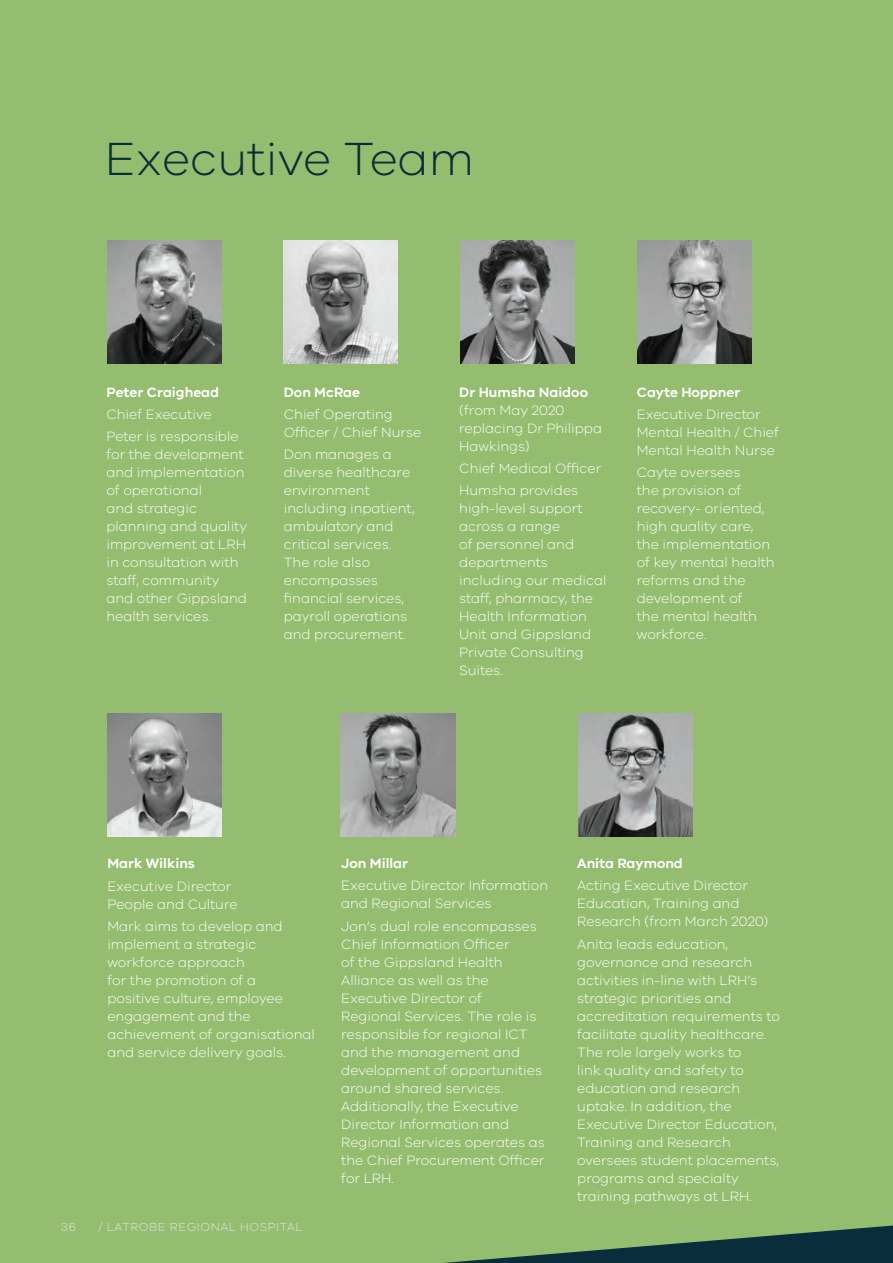
<style>
.page{position:relative;width:893px;height:1263px;background:#95bd70}
.page>*{position:absolute;margin:0;border:0;box-sizing:border-box;transform-origin:0 0}
.Heading_1-green{font:300 48px "VIC";color:#0a2d3b}
.Body_Text-black{font:300 13.95px/18px "VIC";color:#fff}
.Body_Text-black-2{font:600 13.95px "VIC";color:#fff}
.t1{font:300 12px "VIC";letter-spacing:.05em;color:#e4e5e7}
.s1{font-weight:600}
</style>
<div class="page">
<img style="left:107px;top:240px;width:114px;height:124px">
<img style="left:107px;top:713px;width:114px;height:124px">
<img style="left:341px;top:713px;width:114px;height:124px">
<img style="left:578px;top:713px;width:114px;height:124px">
<img style="left:283px;top:240px;width:115px;height:124px">
<img style="left:460px;top:240px;width:114px;height:124px">
<img style="left:638px;top:240px;width:114px;height:124px">
<svg style="left:443px;top:1225px;width:450px;height:38px"></svg>
<p class="Heading_1-green" style="left:105px;top:130px;width:371px">Executive Team</p>
<p class="Body_Text-black-2" style="left:106px;top:383px;width:114px">Peter Craighead</p>
<p class="Body_Text-black" style="left:106px;top:405px;width:107px">Chief Executive</p>
<p class="Body_Text-black" style="left:106px;top:427px;width:142px">Peter is responsible for the development and implementation of operational<br>and strategic planning and quality improvement at LRH in consultation with staff, community and other Gippsland health services.</p>
<p class="Body_Text-black-2" style="left:284px;top:383px;width:78px">Don McRae</p>
<p class="Body_Text-black" style="left:284px;top:405px;width:139px">Chief Operating<br>Officer / Chief Nurse</p>
<p class="Body_Text-black" style="left:284px;top:445px;width:132px">Don manages a diverse healthcare environment including inpatient, ambulatory and critical services.<br>The role also encompasses financial services, payroll operations and procurement.</p>
<p class="Body_Text-black" style="left:459px;top:382px;width:144px"><span class="s1">Dr Humsha Naidoo </span>(from May 2020 replacing Dr Philippa<br>Hawkings)</p>
<p class="Body_Text-black" style="left:459px;top:459px;width:144px">Chief Medical Officer</p>
<p class="Body_Text-black" style="left:459px;top:481px;width:149px">Humsha provides high-level support across a range<br>of personnel and departments including our medical staff, pharmacy, the<br>Health Information<br>Unit and Gippsland<br>Private Consulting<br>Suites.</p>
<p class="Body_Text-black-2" style="left:637px;top:383px;width:105px">Cayte Hoppner</p>
<p class="Body_Text-black" style="left:637px;top:405px;width:144px">Executive Director<br>Mental Health / Chief<br>Mental Health Nurse</p>
<p class="Body_Text-black" style="left:637px;top:463px;width:139px">Cayte oversees<br>the provision of recovery- oriented, high quality care, the implementation of key mental health reforms and the development of<br>the mental health workforce.</p>
<p class="Body_Text-black-2" style="left:107px;top:855px;width:89px">Mark Wilkins</p>
<p class="Body_Text-black" style="left:107px;top:876px;width:132px">Executive Director<br>People and Culture</p>
<p class="Body_Text-black" style="left:107px;top:916px;width:209px">Mark aims to develop and implement a strategic workforce approach<br>for the promotion of a<br>positive culture, employee engagement and the achievement of organisational and service delivery goals.</p>
<p class="t1" style="left:61px;top:1220px;width:17px">36</p>
<p class="t1" style="left:99px;top:1220px;width:206px">/ LATROBE REGIONAL HOSPITAL</p>
<p class="Body_Text-black-2" style="left:341px;top:855px;width:69px">Jon Millar</p>
<p class="Body_Text-black" style="left:341px;top:876px;width:208px">Executive Director Information and Regional Services</p>
<p class="Body_Text-black" style="left:341px;top:916px;width:205px">Jon’s dual role encompasses<br>Chief Information Officer<br>of the Gippsland Health<br>Alliance as well as the<br>Executive Director of<br>Regional Services. The role is responsible for regional ICT and the management and development of opportunities around shared services.<br>Additionally, the Executive<br>Director Information and<br>Regional Services operates as the Chief Procurement Officer for LRH.</p>
<p class="Body_Text-black-2" style="left:577px;top:855px;width:107px">Anita Raymond</p>
<p class="Body_Text-black" style="left:577px;top:876px;width:192px">Acting Executive Director<br>Education, Training and<br>Research (from March 2020)</p>
<p class="Body_Text-black" style="left:577px;top:934px;width:204px">Anita leads education, governance and research activities in-line with LRH’s strategic priorities and accreditation requirements to facilitate quality healthcare.<br>The role largely works to<br>link quality and safety to education and research uptake. In addition, the<br>Executive Director Education,<br>Training and Research oversees student placements, programs and specialty training pathways at LRH.</p>
</div>
